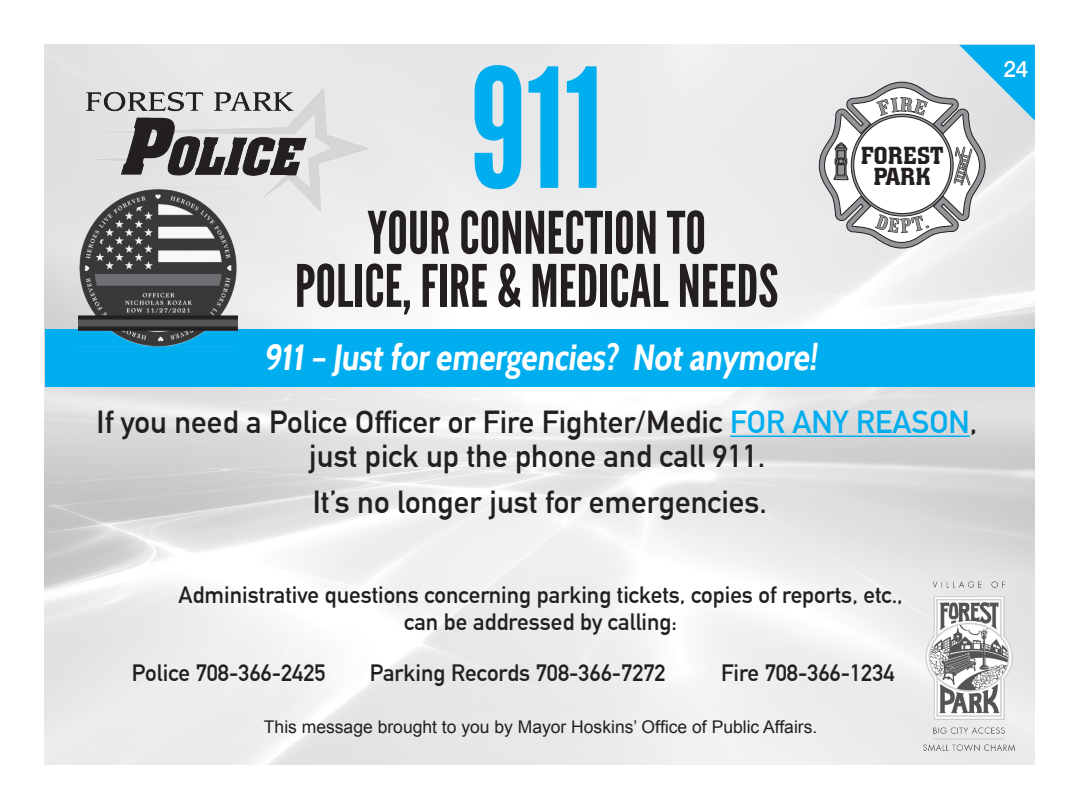
<style>
.page{position:relative;width:1080px;height:810px;background:#fff}
.page>*{position:absolute;margin:0;border:0;box-sizing:border-box;transform-origin:0 0}
.t1{font:165.25px "League Gothic";color:#00aeef}
.t2{font:58.5px "League Gothic";color:#231f20}
.t3{font:700 36.25px "Cabin Condensed";color:#fff}
.t4{font:700 31.25px "DIN Alternate";color:#231f20}
.t5{font:500 24.5px "Colossalis";letter-spacing:.01em;color:#231f20}
.t6{font:700 23.12px "DIN Alternate";color:#231f20}
.t7{font:500 22.5px "Helvetica Neue";color:#fff}
.t8{font:17.5px "Arial";color:#231f20}
.s1{color:#00aeef}
</style>
<div class="page">
<img style="left:45px;top:45px;width:990px;height:720px">
<div style="left:45px;top:329px;width:990px;height:58px;background:#00aeef"></div>
<svg style="left:819px;top:45px;width:216px;height:204px"></svg>
<img style="left:86px;top:87px;width:283px;height:125px">
<hr style="left:730px;top:435px;width:240px;height:2px;background:#00aeef">
<img style="left:923px;top:581px;width:91px;height:170px">
<img style="left:79px;top:187px;width:159px;height:159px">
<p class="t1" style="left:470px;top:34px;width:135px">911</p>
<p class="t2" style="left:367px;top:199px;width:340px">YOUR CONNECTION TO</p>
<p class="t2" style="left:295px;top:252px;width:485px">POLICE, FIRE &amp; MEDICAL NEEDS</p>
<p class="t3" style="left:263px;top:335px;width:561px">911 – Just for emergencies? Not anymore!</p>
<p class="t5" style="left:861px;top:142px;width:84px">FOREST</p>
<p class="t5" style="left:874px;top:163px;width:58px">PARK</p>
<p class="t4" style="left:97px;top:398px;width:882px">If you need a Police Officer or Fire Fighter/Medic <span class="s1">FOR ANY REASON</span>,</p>
<p class="t4" style="left:309px;top:433px;width:458px">just pick up the phone and call 911.</p>
<p class="t4" style="left:313px;top:478px;width:456px">It’s no longer just for emergencies.</p>
<p class="t6" style="left:179px;top:578px;width:726px">Administrative questions concerning parking tickets, copies of reports, etc.,</p>
<p class="t6" style="left:404px;top:604px;width:275px">can be addressed by calling:</p>
<p class="t6" style="left:132px;top:655px;width:195px">Police 708-366-2425</p>
<p class="t6" style="left:370px;top:655px;width:297px">Parking Records 708-366-7272</p>
<p class="t6" style="left:721px;top:655px;width:175px">Fire 708-366-1234</p>
<p class="t8" style="left:264px;top:715px;width:555px">This message brought to you by Mayor Hoskins’ Office of Public Affairs.</p>
<p class="t7" style="left:1003px;top:51px;width:27px">24</p>
</div>
